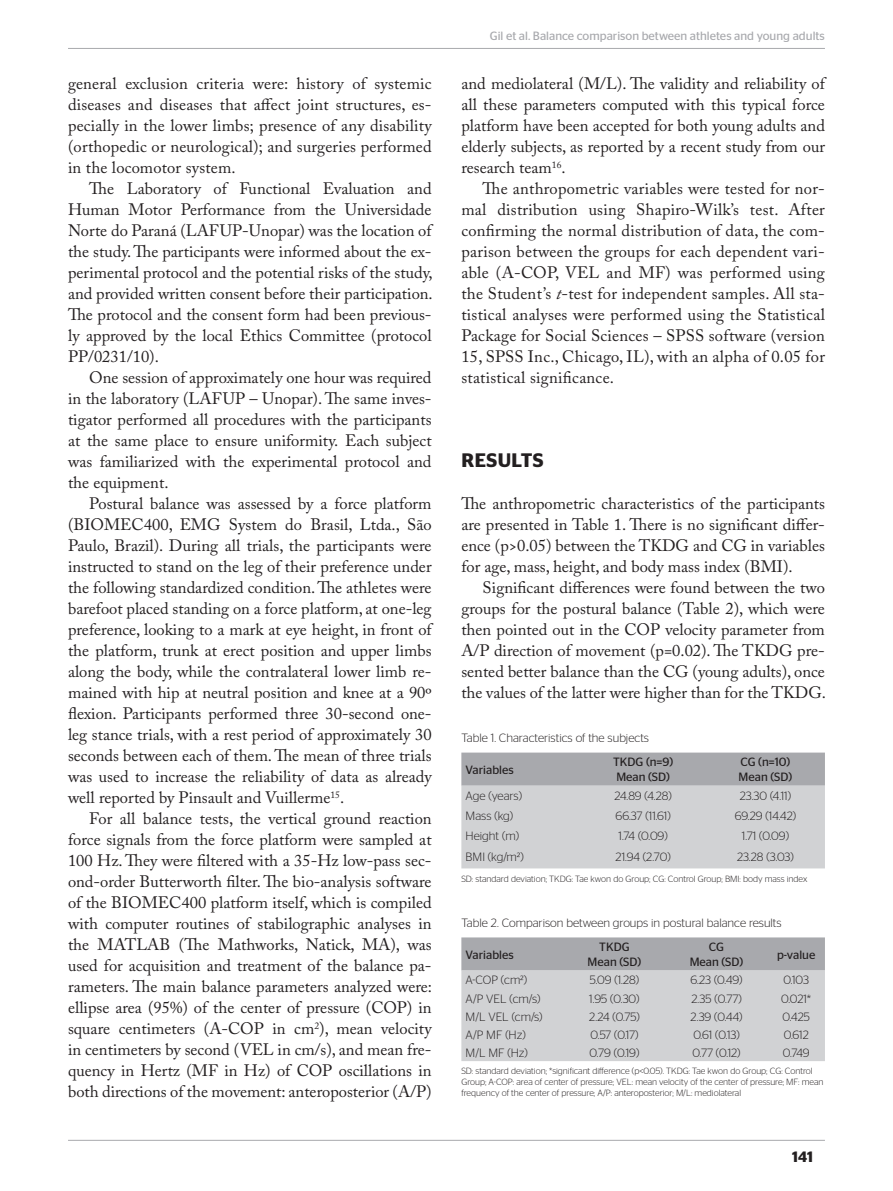
<style>
.page{position:relative;width:893px;height:1191px;background:#fff}
.page>*{position:absolute;margin:0;border:0;box-sizing:border-box;transform-origin:0 0}
._5_0_sub1{font:600 19.5px "Stag Sans";letter-spacing:.02em;color:#231f20}
._4_1_texto{font:16.5px/21px "Adobe Caslon Pro";color:#231f20;text-align:justify}
._4_0_primeiro_parágr{font:16.5px/21px "Adobe Caslon Pro";color:#231f20;text-align:justify}
.t1{font:600 15px "Stag Sans";color:#231f20}
._7_3_tab_texto{font:300 12px "Stag Sans";color:#231f20}
._7_0_titulo_fig_tab{font:300 12px "Stag Sans";color:#231f20}
._7_2_tab_primeira_li{font:12px "Stag Sans";color:#231f20}
._8_0_cabeçalho{font:12px "Stag Sans";color:#a8a9ad}
._7_1_legenda_fig_tab{font:300 9px/10.8px "Stag Sans";color:#231f20}
.s1{font-style:italic}
</style>
<div class="page">
<hr style="left:68px;top:1140px;width:757px;height:1px;background:#a8a9ad">
<hr style="left:68px;top:48px;width:757px;height:1px;background:#a8a9ad">
<svg style="left:461px;top:752px;width:364px;height:116px;background:#c5c6c9"></svg>
<svg style="left:461px;top:937px;width:364px;height:124px;background:#c6c7c9"></svg>
<p class="_4_1_texto" style="left:68px;top:73px;width:365px">general exclusion criteria were: history of systemic diseases and diseases that affect joint structures, es&shy;pecially in the lower limbs; presence of any disability (orthopedic or neurological); and surgeries performed in the locomotor system.</p>
<p class="_4_1_texto" style="left:68px;top:178px;width:366px;text-indent:21px">The Laboratory of Functional Evaluation and Human Motor Performance from the Universidade Norte do Paraná (LAFUP-Unopar) was the location of the study. The participants were informed about the ex&shy;perimental protocol and the potential risks of the study, and provided written consent before their participation.<br>The protocol and the consent form had been previous&shy;ly approved by the local Ethics Committee (protocol PP/0231/10).</p>
<p class="_4_1_texto" style="left:68px;top:367px;width:365px;text-indent:21px">One session of approximately one hour was required in the laboratory (LAFUP – Unopar). The same inves&shy;tigator performed all procedures with the participants at the same place to ensure uniformity. Each subject was familiarized with the experimental protocol and the equipment.</p>
<p class="_4_1_texto" style="left:68px;top:493px;width:365px;text-indent:21px">Postural balance was assessed by a force platform (BIOMEC400, EMG System do Brasil, Ltda., São Paulo, Brazil). During all trials, the participants were instructed to stand on the leg of their preference under the following standardized condition. The athletes were barefoot placed standing on a force platform, at one-leg preference, looking to a mark at eye height, in front of the platform, trunk at erect position and upper limbs along the body, while the contralateral lower limb re&shy;mained with hip at neutral position and knee at a 90º flexion. Participants performed three 30-second one&shy;leg stance trials, with a rest period of approximately 30 seconds between each of them. The mean of three trials was used to increase the reliability of data as already well reported by Pinsault and Vuillerme<sup>15</sup>.</p>
<p class="_4_1_texto" style="left:68px;top:808px;width:366px;text-indent:21px">For all balance tests, the vertical ground reaction force signals from the force platform were sampled at 100 Hz. They were filtered with a 35-Hz low-pass sec&shy;ond-order Butterworth filter. The bio-analysis software of the BIOMEC400 platform itself, which is compiled with computer routines of stabilographic analyses in the MATLAB (The Mathworks, Natick, MA), was used for acquisition and treatment of the balance pa&shy;rameters. The main balance parameters analyzed were: ellipse area (95%) of the center of pressure (COP) in square centimeters (A-COP in cm<sup>2</sup>), mean velocity in centimeters by second (VEL in cm/s), and mean fre&shy;quency in Hertz (MF in Hz) of COP oscillations in both directions of the movement: anteroposterior (A/P)</p>
<p class="_8_0_cabeçalho" style="left:490px;top:29px;width:337px">Gil et al. Balance comparison between athletes and young adults</p>
<p class="_4_1_texto" style="left:461px;top:73px;width:365px">and mediolateral (M/L). The validity and reliability of all these parameters computed with this typical force platform have been accepted for both young adults and elderly subjects, as reported by a recent study from our research team<sup>16</sup>.</p>
<p class="_4_1_texto" style="left:461px;top:178px;width:365px;text-indent:21px">The anthropometric variables were tested for nor&shy;mal distribution using Shapiro-Wilk’s test. After confirming the normal distribution of data, the com&shy;parison between the groups for each dependent vari&shy;able (A-COP, VEL and MF) was performed using the Student’s <span class="s1">t</span>-test for independent samples. All sta&shy;tistical analyses were performed using the Statistical Package for Social Sciences – SPSS software (version 15, SPSS Inc., Chicago, IL), with an alpha of 0.05 for statistical significance.</p>
<p class="_5_0_sub1" style="left:462px;top:449px;width:84px">RESULTS</p>
<p class="_4_0_primeiro_parágr" style="left:461px;top:493px;width:365px">The anthropometric characteristics of the participants are presented in Table 1. There is no significant differ&shy;ence (p&gt;0.05) between the TKDG and CG in variables for age, mass, height, and body mass index (BMI).</p>
<p class="_4_1_texto" style="left:461px;top:577px;width:366px;text-indent:21px">Significant differences were found between the two groups for the postural balance (Table 2), which were then pointed out in the COP velocity parameter from A/P direction of movement (p=0.02). The TKDG pre&shy;sented better balance than the CG (young adults), once the values of the latter were higher than for the TKDG.</p>
<p class="_7_0_titulo_fig_tab" style="left:461px;top:731px;width:189px">Table 1. Characteristics of the subjects</p>
<p class="_7_2_tab_primeira_li" style="left:466px;top:763px;width:50px">Variables</p>
<p class="_7_2_tab_primeira_li" style="left:613px;top:755px;width:62px">TKDG (n=9)</p>
<p class="_7_2_tab_primeira_li" style="left:616px;top:770px;width:55px">Mean (SD)</p>
<p class="_7_2_tab_primeira_li" style="left:740px;top:755px;width:51px">CG (n=10)</p>
<p class="_7_2_tab_primeira_li" style="left:739px;top:770px;width:55px">Mean (SD)</p>
<p class="_7_3_tab_texto" style="left:466px;top:788px;width:58px">Age (years)</p>
<p class="_7_3_tab_texto" style="left:614px;top:788px;width:59px">24.89 (4.28)</p>
<p class="_7_3_tab_texto" style="left:740px;top:788px;width:53px">23.30 (4.11)</p>
<p class="_7_3_tab_texto" style="left:466px;top:809px;width:49px">Mass (kg)</p>
<p class="_7_3_tab_texto" style="left:615px;top:809px;width:57px">66.37 (11.61)</p>
<p class="_7_3_tab_texto" style="left:735px;top:809px;width:63px">69.29 (14.42)</p>
<p class="_7_3_tab_texto" style="left:466px;top:829px;width:55px">Height (m)</p>
<p class="_7_3_tab_texto" style="left:619px;top:829px;width:51px">1.74 (0.09)</p>
<p class="_7_3_tab_texto" style="left:742px;top:829px;width:49px">1.71 (0.09)</p>
<p class="_7_3_tab_texto" style="left:466px;top:850px;width:60px">BMI (kg/m²)</p>
<p class="_7_3_tab_texto" style="left:616px;top:850px;width:57px">21.94 (2.70)</p>
<p class="_7_3_tab_texto" style="left:737px;top:850px;width:58px">23.28 (3.03)</p>
<p class="_7_1_legenda_fig_tab" style="left:461px;top:873px;width:347px">SD: standard deviation; TKDG: Tae kwon do Group; CG: Control Group; BMI: body mass index</p>
<p class="_7_0_titulo_fig_tab" style="left:461px;top:916px;width:322px">Table 2. Comparison between groups in postural balance results</p>
<p class="_7_2_tab_primeira_li" style="left:466px;top:948px;width:50px">Variables</p>
<p class="_7_2_tab_primeira_li" style="left:599px;top:940px;width:32px">TKDG</p>
<p class="_7_2_tab_primeira_li" style="left:588px;top:955px;width:55px">Mean (SD)</p>
<p class="_7_2_tab_primeira_li" style="left:709px;top:940px;width:17px">CG</p>
<p class="_7_2_tab_primeira_li" style="left:690px;top:955px;width:55px">Mean (SD)</p>
<p class="_7_2_tab_primeira_li" style="left:777px;top:948px;width:40px">p-value</p>
<p class="_7_3_tab_texto" style="left:466px;top:973px;width:63px">A-COP (cm²)</p>
<p class="_7_3_tab_texto" style="left:590px;top:973px;width:51px">5.09 (1.28)</p>
<p class="_7_3_tab_texto" style="left:691px;top:973px;width:53px">6.23 (0.49)</p>
<p class="_7_3_tab_texto" style="left:783px;top:973px;width:27px">0.103</p>
<p class="_7_3_tab_texto" style="left:466px;top:991px;width:76px">A/P VEL (cm/s)</p>
<p class="_7_3_tab_texto" style="left:589px;top:991px;width:52px">1.95 (0.30)</p>
<p class="_7_3_tab_texto" style="left:691px;top:991px;width:52px">2.35 (0.77)</p>
<p class="_7_3_tab_texto" style="left:781px;top:991px;width:31px">0.021*</p>
<p class="_7_3_tab_texto" style="left:466px;top:1009px;width:78px">M/L VEL (cm/s)</p>
<p class="_7_3_tab_texto" style="left:589px;top:1009px;width:52px">2.24 (0.75)</p>
<p class="_7_3_tab_texto" style="left:690px;top:1009px;width:53px">2.39 (0.44)</p>
<p class="_7_3_tab_texto" style="left:782px;top:1009px;width:29px">0.425</p>
<p class="_7_3_tab_texto" style="left:466px;top:1028px;width:62px">A/P MF (Hz)</p>
<p class="_7_3_tab_texto" style="left:590px;top:1028px;width:50px">0.57 (0.17)</p>
<p class="_7_3_tab_texto" style="left:693px;top:1028px;width:48px">0.61 (0.13)</p>
<p class="_7_3_tab_texto" style="left:784px;top:1028px;width:26px">0.612</p>
<p class="_7_3_tab_texto" style="left:466px;top:1046px;width:64px">M/L MF (Hz)</p>
<p class="_7_3_tab_texto" style="left:590px;top:1046px;width:51px">0.79 (0.19)</p>
<p class="_7_3_tab_texto" style="left:692px;top:1046px;width:50px">0.77 (0.12)</p>
<p class="_7_3_tab_texto" style="left:783px;top:1046px;width:28px">0.749</p>
<p class="_7_1_legenda_fig_tab" style="left:461px;top:1065px;width:364px">SD: standard deviation; *significant difference (p&lt;0.05). TKDG: Tae kwon do Group; CG: Control<br>Group; A-COP: area of center of pressure; VEL: mean velocity of the center of pressure; MF: mean frequency of the center of pressure; A/P: anteroposterior; M/L: mediolateral</p>
<p class="t1" style="left:792px;top:1148px;width:22px">141</p>
</div>
